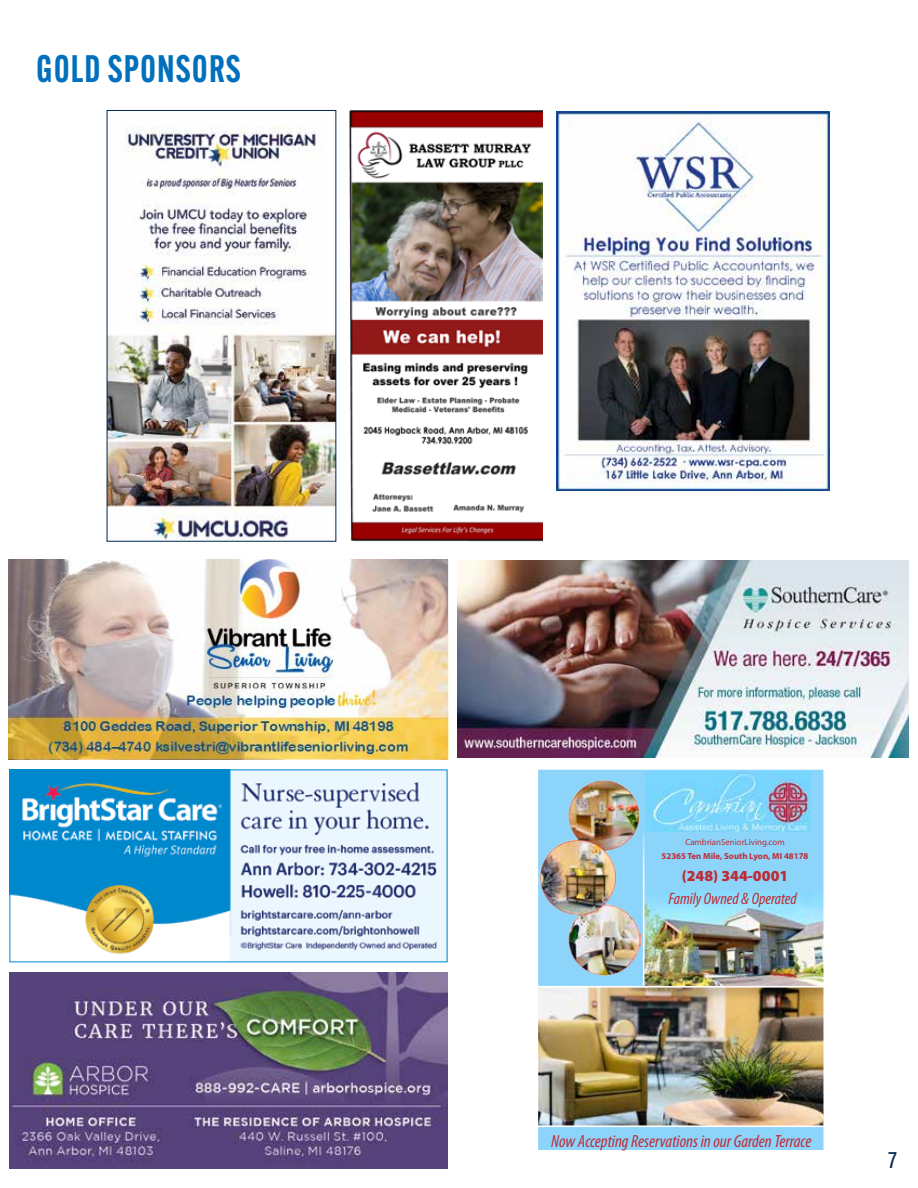
<style>
.page{position:relative;width:918px;height:1188px;background:#fff}
.page>*{position:absolute;margin:0;border:0;box-sizing:border-box;transform-origin:0 0}
.t1{font:600 37.5px "Alternate Gothic Cond ATF";letter-spacing:.03em;color:#0070bd}
.t2{font:500 24px "Acumin Pro Cond";color:#00274c}
.t3{font:italic condensed 17.7px "Myriad Pro";color:#bd2c35}
.t4{font:italic condensed 16.5px "Myriad Pro";color:#bd2c35}
.t5{font:900 15.45px "Myriad Pro";color:#bd2c35}
.t6{font:700 8.85px "Myriad Pro";color:#bd2c35}
.t7{font:8.85px "Myriad Pro";color:#bd2c35}
</style>
<div class="page">
<img style="left:8px;top:559px;width:441px;height:201px">
<img style="left:109px;top:126px;width:225px;height:414px">
<img style="left:556px;top:111px;width:274px;height:379px">
<img style="left:350px;top:110px;width:193px;height:432px">
<img style="left:12px;top:772px;width:433px;height:188px">
<div style="left:10px;top:770px;width:437px;height:192px;border:1px solid #0088cd"></div>
<img style="left:10px;top:973px;width:437px;height:196px">
<img style="left:458px;top:561px;width:451px;height:196px">
<img style="left:538px;top:769px;width:286px;height:381px">
<h1 class="t1" style="left:36px;top:45px;width:206px">GOLD SPONSORS</h1>
<p class="t7" style="left:685px;top:837px;width:101px">CambrianSeniorLiving.com</p>
<p class="t6" style="left:662px;top:850px;width:148px">52365 Ten Mile, South Lyon, MI 48178</p>
<p class="t5" style="left:682px;top:867px;width:108px">(248) 344-0001</p>
<p class="t4" style="left:669px;top:889px;width:130px">Family Owned &amp; Operated</p>
<p class="t3" style="left:551px;top:1131px;width:262px">Now Accepting Reservations in our Garden Terrace</p>
<h2 class="t2" style="left:888px;top:1144px;width:10px">7</h2>
</div>
